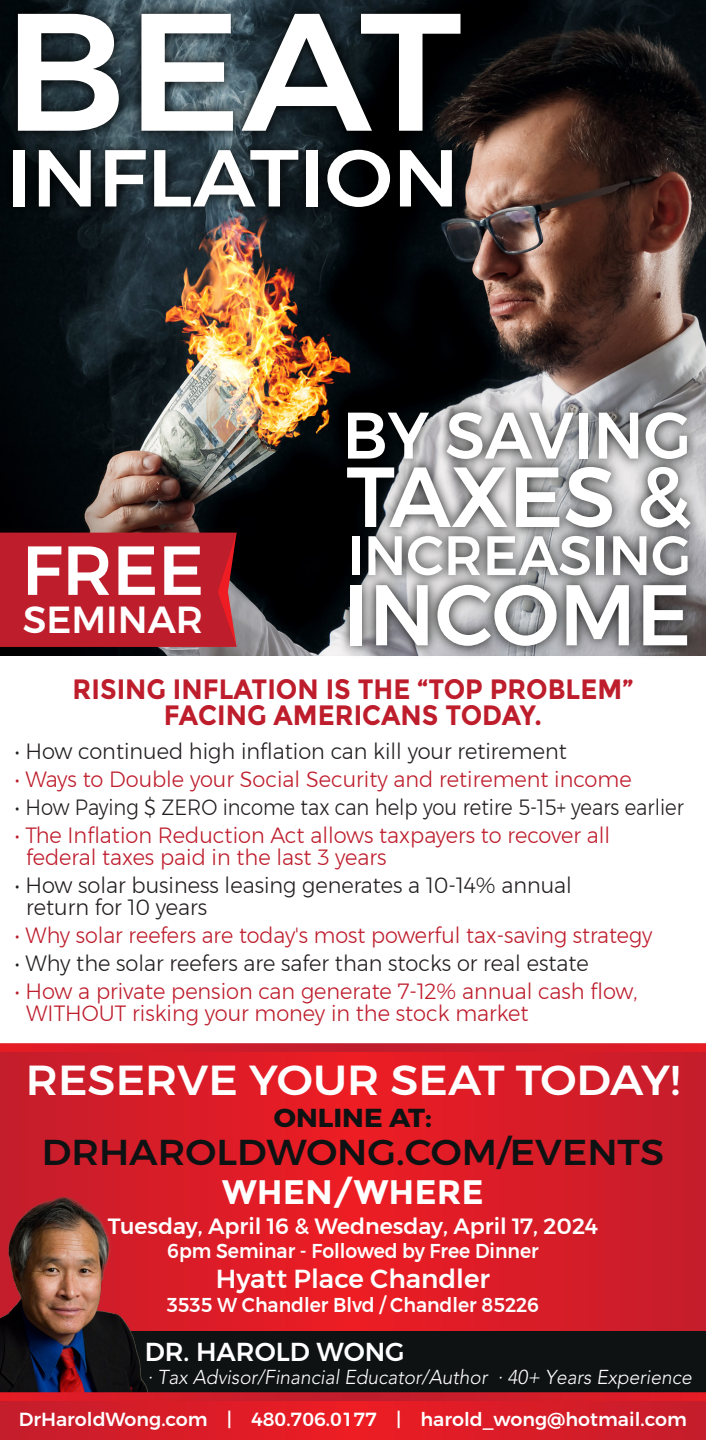
<style>
.page{position:relative;width:706px;height:1440px;background:#fff}
.page>*{position:absolute;margin:0;border:0;box-sizing:border-box;transform-origin:0 0}
.t1{font:500 167px "Montserrat";color:#fff;scale:1.04 1}
.t2{font:500 86px "Montserrat";color:#fff}
.t3{font:500 85px "Montserrat";color:#fff}
.t4{font:500 80.6px "Montserrat";color:#fff;scale:1.04 1}
.t5{font:500 69.2px "Montserrat";color:#fff}
.t6{font:500 65.6px "Montserrat";color:#fff}
.t7{font:500 55.4px "Montserrat";color:#fff}
.t8{font:500 42px "Montserrat";color:#fff;scale:1.06 1}
.t9{font:500 37.8px "Montserrat";color:#fff}
.t10{font:500 36px "Montserrat";color:#0f1213;scale:1.06 1}
.t11{font:700 34px "Montserrat";color:#fff}
.t12{font:700 28px/26px "Montserrat";color:#be1d2c;text-align:center;scale:.93 1}
.t13{font:500 26px "Montserrat";color:#fff}
.t14{font:700 26px "Montserrat";color:#0f1213;scale:1.06 1}
.t15{font:300 22px/22px "Montserrat";color:#be1d2c;scale:.95 1}
.t16{font:300 22px/22px "Montserrat";color:#231f20;scale:.95 1}
.t17{font:500 22px "Montserrat";color:#fff}
.t18{font:500 20px "Montserrat";color:#fff;scale:.94 1}
.t19{font:italic 300 20px "Avenir";color:#fff;scale:.96 1}
.t20{font:500 19px "Montserrat";color:#fff}
</style>
<div class="page">
<img style="left:0;top:0;width:706px;height:656px">
<img style="left:0;top:0;width:500px;height:245px">
<svg style="left:0;top:1043px;width:706px;height:288px;background:#d91c27"></svg>
<div style="left:0;top:1331px;width:706px;height:83px;background:#0f1213"></div>
<img style="left:0;top:1192px;width:148px;height:200px">
<div style="left:0;top:533px;width:236px;height:114px;background:#be1d2c"></div>
<img style="left:325px;top:385px;width:381px;height:271px">
<svg style="left:0;top:1392px;width:706px;height:48px;background:#d61c27"></svg>
<h1 class="t1" style="left:3px;top:-32px;width:443px">BEAT</h1>
<h3 class="t4" style="left:6px;top:128px;width:437px">INFLATION</h3>
<h3 class="t5" style="left:22px;top:528px;width:183px">FREE</h3>
<h3 class="t9" style="left:23px;top:596px;width:182px">SEMINAR</h3>
<h3 class="t6" style="left:342px;top:395px;width:350px">BY SAVING</h3>
<h3 class="t3" style="left:346px;top:444px;width:346px">TAXES &amp;</h3>
<h3 class="t7" style="left:347px;top:521px;width:345px">INCREASING</h3>
<h2 class="t2" style="left:343px;top:562px;width:349px">INCOME</h2>
<p class="t12" style="left:73px;top:676px;width:604px">RISING INFLATION IS THE “TOP PROBLEM”<br>FACING AMERICANS TODAY.</p>
<p class="t16" style="left:15px;top:740px;width:582px">• How continued high inflation can kill your retirement</p>
<p class="t15" style="left:15px;top:768px;width:651px">• Ways to Double your Social Security and retirement income</p>
<p class="t16" style="left:15px;top:796px;width:706px">• How Paying $ ZERO income tax can help you retire 5-15+ years earlier</p>
<p class="t15" style="left:26px;top:824px;width:616px;text-indent:-11px">• The Inflation Reduction Act allows taxpayers to recover all federal taxes paid in the last 3 years</p>
<p class="t16" style="left:26px;top:874px;width:576px;text-indent:-11px">• How solar business leasing generates a 10-14% annual return for 10 years</p>
<p class="t15" style="left:15px;top:924px;width:672px">• Why solar reefers are today's most powerful tax-saving strategy</p>
<p class="t16" style="left:15px;top:952px;width:605px">• Why the solar reefers are safer than stocks or real estate</p>
<p class="t15" style="left:26px;top:980px;width:645px;text-indent:-11px">• How a private pension can generate 7-12% annual cash flow,<br>WITHOUT risking your money in the stock market</p>
<h3 class="t8" style="left:26px;top:1054px;width:618px">RESERVE YOUR SEAT TODAY!</h3>
<p class="t14" style="left:274px;top:1102px;width:151px">ONLINE AT:</p>
<h3 class="t10" style="left:42px;top:1130px;width:588px">DRHAROLDWONG.COM/EVENTS</h3>
<h3 class="t11" style="left:222px;top:1172px;width:263px">WHEN/WHERE</h3>
<p class="t17" style="left:108px;top:1209px;width:492px">Tuesday, April 16 &amp; Wednesday, April 17, 2024</p>
<p class="t18" style="left:167px;top:1235px;width:397px">6pm Seminar - Followed by Free Dinner</p>
<p class="t13" style="left:216px;top:1258px;width:275px">Hyatt Place Chandler</p>
<p class="t18" style="left:167px;top:1289px;width:397px">3535 W Chandler Blvd / Chandler 85226</p>
<p class="t13" style="left:145px;top:1335px;width:261px">DR. HAROLD WONG</p>
<p class="t19" style="left:148px;top:1365px;width:568px">· Tax Advisor/Financial Educator/Author · 40+ Years Experience</p>
<p class="t20" style="left:19px;top:1407px;width:669px">DrHaroldWong.com | 480.706.0177 | harold_wong@hotmail.com</p>
</div>
